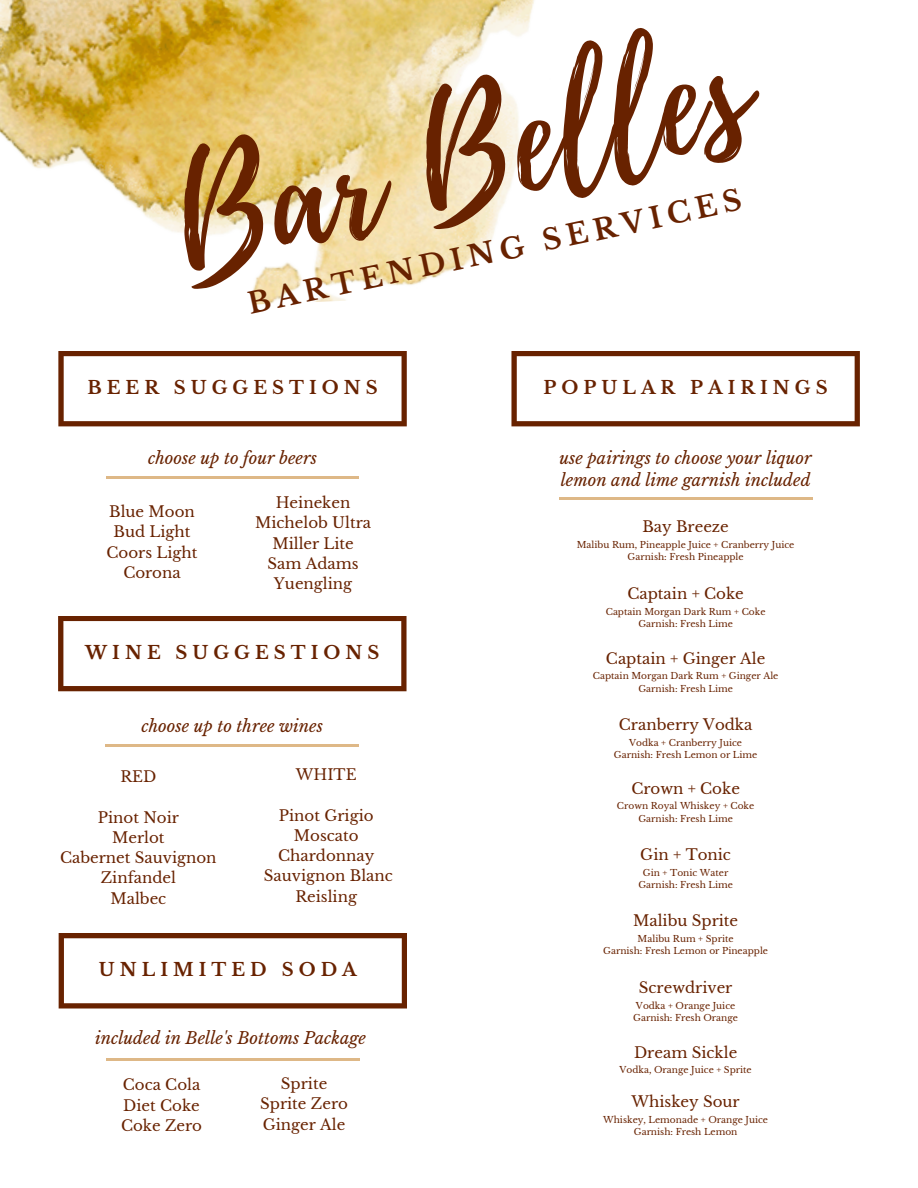
<style>
.page{position:relative;width:918px;height:1188px;background:#fff}
.page>*{position:absolute;margin:0;border:0;box-sizing:border-box;transform-origin:0 0}
.t1{font:147px "Playlist Script";color:#682200}
.t2{font:700 28.5px "Libre Baskerville";color:#682200}
.t3{font:700 18px "Libre Baskerville";letter-spacing:.28em;color:#682200}
.t4{font:italic 16.5px/22.5px "Libre Baskerville";color:#682200}
.t5{font:15px/20.2px "Libre Baskerville";color:#682200;text-align:center}
.t6{font:9px "Libre Baskerville";color:#682200}
</style>
<div class="page">
<img style="left:0;top:0;width:534px;height:305px">
<svg style="left:59px;top:933px;width:348px;height:76px"></svg>
<hr style="left:106px;top:1058px;width:253px;height:2px;background:#deb887">
<svg style="left:58px;top:351px;width:349px;height:75px"></svg>
<hr style="left:106px;top:476px;width:253px;height:2px;background:#deb887">
<svg style="left:58px;top:616px;width:349px;height:75px"></svg>
<hr style="left:106px;top:744px;width:253px;height:3px;background:#deb887">
<svg style="left:511px;top:351px;width:349px;height:75px"></svg>
<hr style="left:559px;top:497px;width:253px;height:2px;background:#deb887">
<p class="t1" style="left:151px;top:124px;width:588px;rotate:-14deg">Bar Belles</p>
<h6 class="t2" style="left:245px;top:287px;width:505px;rotate:-12deg">BARTENDING SERVICES</h6>
<p class="t3" style="left:87px;top:377px;width:292px">BEER SUGGESTIONS</p>
<p class="t4" style="left:148px;top:447px;width:170px">choose up to four beers</p>
<p class="t5" style="left:107px;top:502px;width:92px">Blue Moon<br>Bud Light<br>Coors Light<br>Corona</p>
<h6 class="t5" style="left:255px;top:493px;width:118px">Heineken<br>Michelob Ultra<br>Miller Lite<br>Sam Adams<br>Yuengling</h6>
<h6 class="t3" style="left:85px;top:642px;width:296px">WINE SUGGESTIONS</h6>
<p class="t4" style="left:142px;top:715px;width:183px">choose up to three wines</p>
<p class="t5" style="left:120px;top:767px;width:37px">RED</p>
<h6 class="t5" style="left:60px;top:807px;width:158px">Pinot Noir<br>Merlot<br>Cabernet Sauvignon<br>Zinfandel<br>Malbec</h6>
<p class="t5" style="left:296px;top:765px;width:62px">WHITE</p>
<p class="t5" style="left:264px;top:805px;width:131px">Pinot Grigio<br>Moscato<br>Chardonnay<br>Sauvignon Blanc<br>Reisling</p>
<h6 class="t3" style="left:99px;top:959px;width:259px">UNLIMITED SODA</h6>
<p class="t4" style="left:95px;top:1027px;width:272px">included in Belle's Bottoms Package</p>
<p class="t5" style="left:121px;top:1075px;width:83px;text-align:left">Coca Cola<br>Diet Coke<br>Coke Zero</p>
<p class="t5" style="left:260px;top:1074px;width:89px">Sprite<br>Sprite Zero<br>Ginger Ale</p>
<h6 class="t3" style="left:544px;top:377px;width:286px">POPULAR PAIRINGS</h6>
<p class="t4" style="left:560px;top:447px;width:254px">use pairings to choose your liquor lemon and lime garnish included</p>
<h3 class="t5" style="left:642px;top:517px;width:88px">Bay Breeze</h3>
<h1 class="t6" style="left:577px;top:539px;width:219px">Malibu Rum, Pineapple Juice + Cranberry Juice</h1>
<h2 class="t6" style="left:628px;top:552px;width:118px">Garnish: Fresh Pineapple</h2>
<h5 class="t5" style="left:627px;top:584px;width:118px">Captain + Coke</h5>
<h4 class="t6" style="left:606px;top:606px;width:161px">Captain Morgan Dark Rum + Coke</h4>
<p class="t6" style="left:638px;top:618px;width:96px">Garnish: Fresh Lime</p>
<p class="t5" style="left:606px;top:648px;width:161px">Captain + Ginger Ale</p>
<h3 class="t6" style="left:593px;top:671px;width:187px">Captain Morgan Dark Rum + Ginger Ale</h3>
<h4 class="t6" style="left:638px;top:683px;width:96px">Garnish: Fresh Lime</h4>
<p class="t5" style="left:619px;top:714px;width:135px">Cranberry Vodka</p>
<h6 class="t6" style="left:629px;top:737px;width:114px">Vodka + Cranberry Juice</h6>
<p class="t6" style="left:614px;top:749px;width:145px">Garnish: Fresh Lemon or Lime</p>
<h6 class="t5" style="left:631px;top:778px;width:110px">Crown + Coke</h6>
<h6 class="t6" style="left:617px;top:801px;width:139px">Crown Royal Whiskey + Coke</h6>
<h5 class="t6" style="left:638px;top:813px;width:96px">Garnish: Fresh Lime</h5>
<p class="t5" style="left:640px;top:845px;width:92px">Gin + Tonic</p>
<h3 class="t6" style="left:643px;top:867px;width:87px">Gin + Tonic Water</h3>
<h4 class="t6" style="left:638px;top:880px;width:96px">Garnish: Fresh Lime</h4>
<h6 class="t5" style="left:633px;top:911px;width:107px">Malibu Sprite</h6>
<h6 class="t6" style="left:638px;top:933px;width:98px">Malibu Rum + Sprite</h6>
<h6 class="t6" style="left:603px;top:946px;width:166px">Garnish: Fresh Lemon or Pineapple</h6>
<p class="t5" style="left:639px;top:978px;width:95px">Screwdriver</p>
<h3 class="t6" style="left:636px;top:1000px;width:101px">Vodka + Orange Juice</h3>
<h4 class="t6" style="left:633px;top:1012px;width:106px">Garnish: Fresh Orange</h4>
<h6 class="t5" style="left:634px;top:1042px;width:105px">Dream Sickle</h6>
<h6 class="t6" style="left:620px;top:1065px;width:134px">Vodka, Orange Juice + Sprite</h6>
<p class="t5" style="left:632px;top:1092px;width:110px">Whiskey Sour</p>
<h6 class="t6" style="left:603px;top:1114px;width:166px">Whiskey, Lemonade + Orange Juice</h6>
<p class="t6" style="left:634px;top:1126px;width:105px">Garnish: Fresh Lemon</p>
</div>
